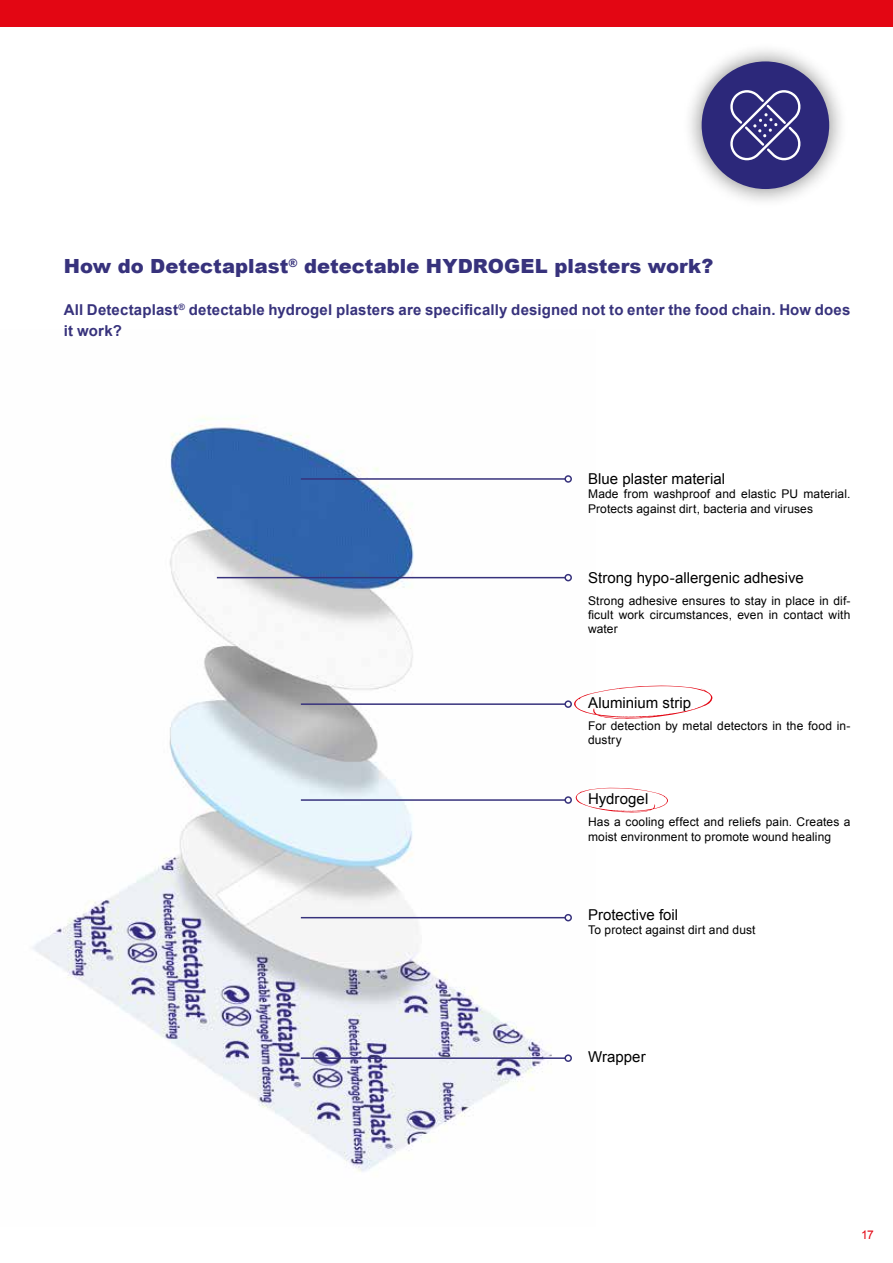
<style>
.page{position:relative;width:893px;height:1263px;background:#fff}
.page>*{position:absolute;margin:0;border:0;box-sizing:border-box;transform-origin:0 0}
.t1{font:900 19.5px "Arial";letter-spacing:.005em;color:#37327c}
.t2{font:700 15px/21px "Arial";letter-spacing:.01em;color:#37327c}
.t3{font:15px "Arial";color:#000}
.t4{font:12px/14.4px "Arial";letter-spacing:.01em;color:#000}
.t5{font:12px "Arial";color:#e30613}
</style>
<div class="page">
<img style="left:33px;top:416px;width:539px;height:756px">
<hr style="left:301px;top:478px;width:264px;height:2px;background:#37327c">
<div style="left:564px;top:475px;width:8px;height:8px;border:2px solid #37327c;border-radius:50%"></div>
<hr style="left:217px;top:577px;width:348px;height:1px;background:#37327c">
<div style="left:564px;top:574px;width:8px;height:7px;border:2px solid #37327c;border-radius:50%"></div>
<hr style="left:301px;top:703px;width:264px;height:2px;background:#37327c">
<div style="left:564px;top:700px;width:8px;height:8px;border:2px solid #37327c;border-radius:50%"></div>
<hr style="left:301px;top:799px;width:264px;height:2px;background:#37327c">
<div style="left:564px;top:796px;width:8px;height:8px;border:2px solid #37327c;border-radius:50%"></div>
<hr style="left:301px;top:917px;width:264px;height:1px;background:#37327c">
<div style="left:564px;top:914px;width:8px;height:7px;border:2px solid #37327c;border-radius:50%"></div>
<hr style="left:301px;top:1057px;width:264px;height:2px;background:#37327c">
<div style="left:564px;top:1054px;width:8px;height:8px;border:2px solid #37327c;border-radius:50%"></div>
<svg style="left:574px;top:685px;width:139px;height:34px"></svg>
<svg style="left:575px;top:788px;width:93px;height:24px"></svg>
<div style="left:682px;top:42px;width:166px;height:166px;background:#000;opacity:.5"></div>
<div style="left:702px;top:61px;width:127px;height:128px;background:#2c287a;border-radius:50%"></div>
<svg style="left:730px;top:90px;width:71px;height:70px"></svg>
<div style="left:0;top:0;width:893px;height:27px;background:#e30613"></div>
<h1 class="t1" style="left:64px;top:252px;width:651px">How do Detectaplast<sup>®</sup> detectable HYDROGEL plasters work?</h1>
<p class="t2" style="left:64px;top:300px;width:788px">All Detectaplast<sup>®</sup> detectable hydrogel plasters are specifically designed not to enter the food chain. How does it work?</p>
<p class="t3" style="left:588px;top:469px;width:139px">Blue plaster material</p>
<p class="t4" style="left:588px;top:487px;width:264px">Made from washproof and elastic PU material.<br>Protects against dirt, bacteria and viruses</p>
<p class="t3" style="left:588px;top:568px;width:217px">Strong hypo-allergenic adhesive</p>
<p class="t4" style="left:588px;top:593px;width:264px;text-align:justify">Strong adhesive ensures to stay in place in dif&shy;ficult work circumstances, even in contact with water</p>
<p class="t3" style="left:588px;top:693px;width:105px">Aluminium strip</p>
<p class="t4" style="left:588px;top:719px;width:264px">For detection by metal detectors in the food in&shy;dustry</p>
<p class="t3" style="left:588px;top:789px;width:62px">Hydrogel</p>
<p class="t4" style="left:588px;top:815px;width:264px">Has a cooling effect and reliefs pain. Creates a moist environment to promote wound healing</p>
<p class="t3" style="left:588px;top:905px;width:92px">Protective foil</p>
<p class="t4" style="left:588px;top:923px;width:169px">To protect against dirt and dust</p>
<p class="t3" style="left:588px;top:1047px;width:59px">Wrapper</p>
<p class="t5" style="left:861px;top:1227px;width:14px">17</p>
</div>
